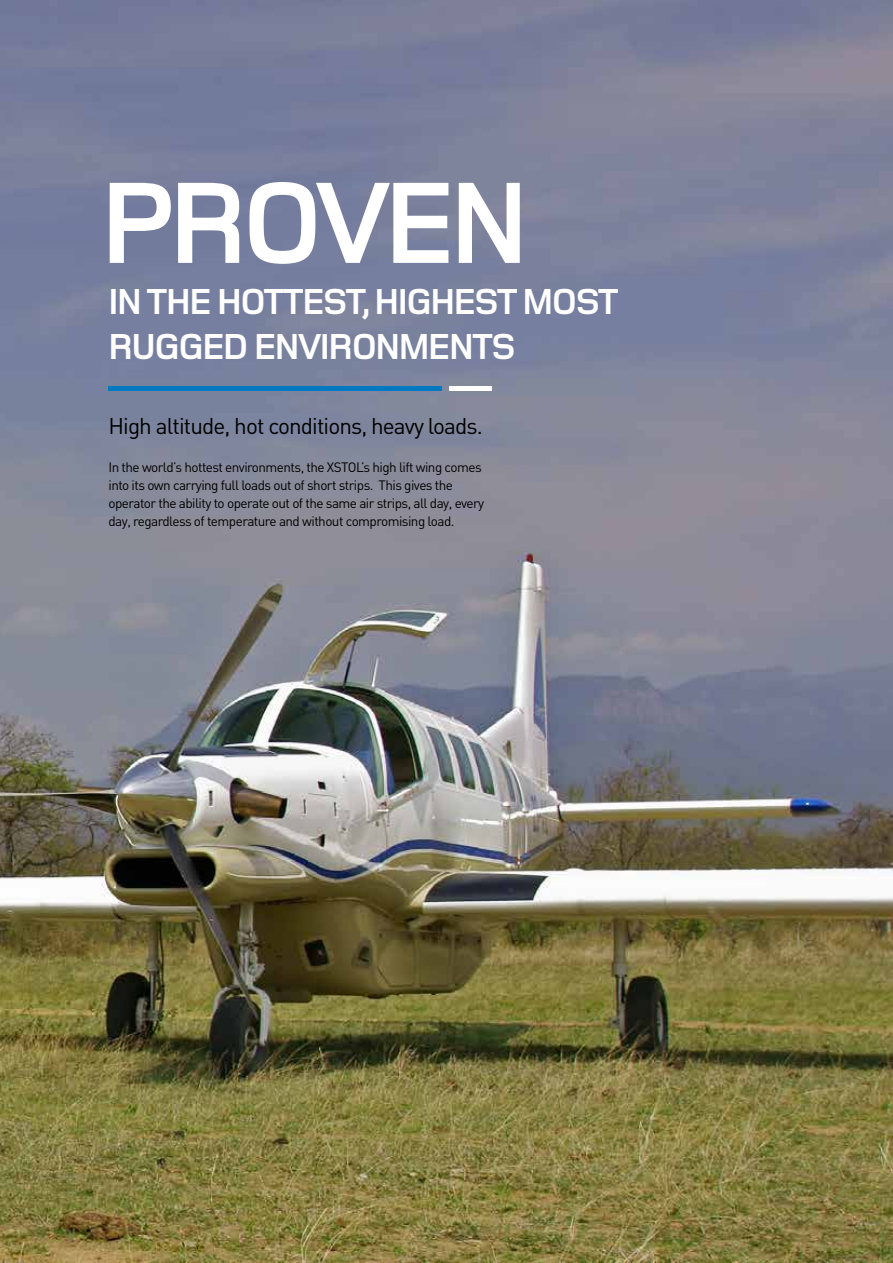
<style>
.page{position:relative;width:893px;height:1263px;background:#fff}
.page>*{position:absolute;margin:0;border:0;box-sizing:border-box;transform-origin:0 0}
.t1{font:700 120px "Foundry Monoline";letter-spacing:-.05em;color:#fff}
.t2{font:700 37.5px/45px "Foundry Monoline";letter-spacing:-.04em;color:#fff}
.t3{font:22.5px "DIN";letter-spacing:-.04em;color:#000}
.t4{font:13.5px/18px "DIN";letter-spacing:-.04em;color:#000}
</style>
<div class="page">
<img style="left:0;top:0;width:893px;height:1263px">
<hr style="left:108px;top:386px;width:334px;height:4px;background:#0079c1">
<hr style="left:449px;top:386px;width:43px;height:4px;background:#fff">
<h1 class="t1" style="left:101px;top:159px;width:430px">PROVEN</h1>
<h2 class="t2" style="left:108px;top:279px;width:512px">IN THE HOTTEST, HIGHEST MOST<br>RUGGED ENVIRONMENTS</h2>
<h3 class="t3" style="left:108px;top:412px;width:376px">High altitude, hot conditions, heavy loads.</h3>
<p class="t4" style="left:108px;top:458px;width:377px">In the world’s hottest environments, the XSTOL’s high lift wing comes into its own carrying full loads out of short strips. This gives the operator the ability to operate out of the same air strips, all day, every day, regardless of temperature and without compromising load.</p>
</div>
